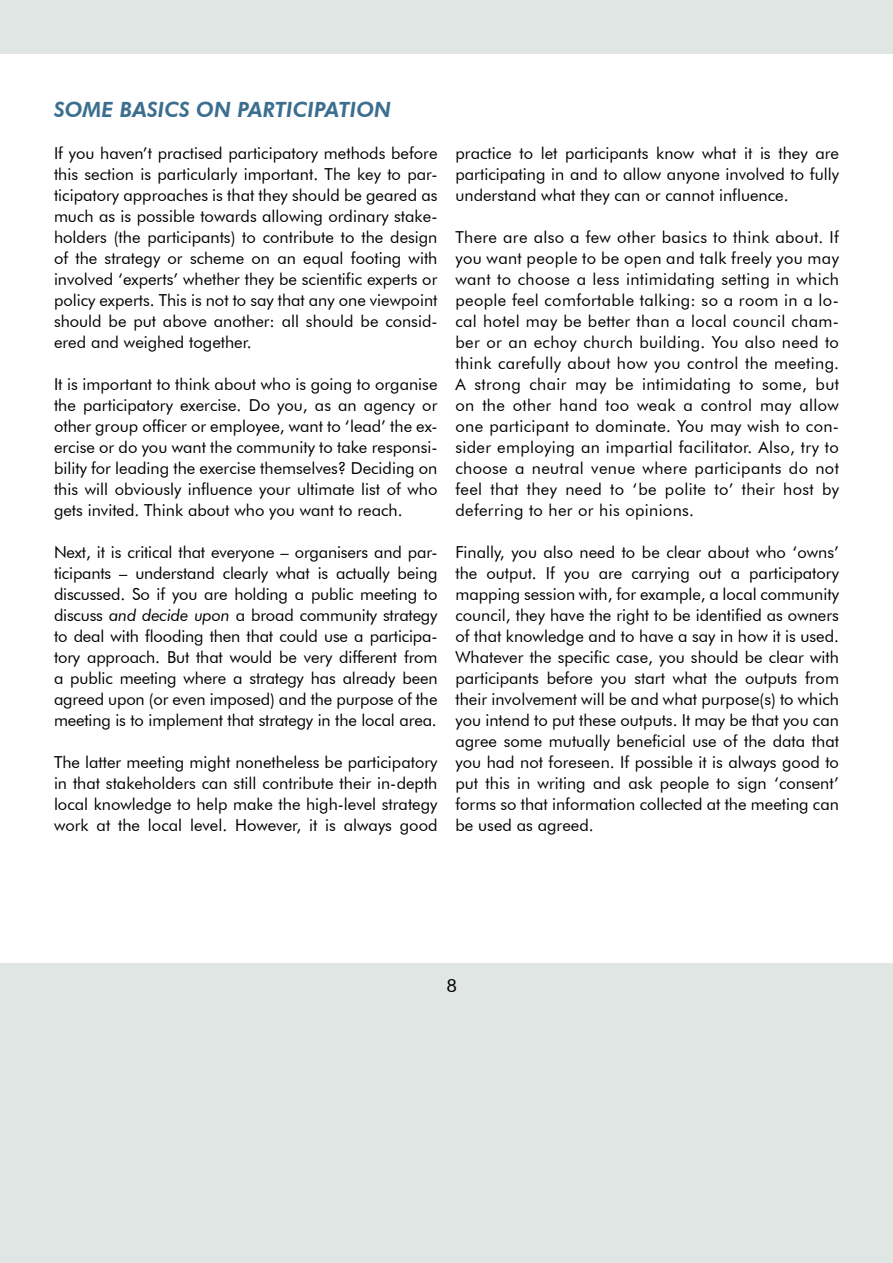
<style>
.page{position:relative;width:893px;height:1263px;background:#fff}
.page>*{position:absolute;margin:0;border:0;box-sizing:border-box;transform-origin:0 0}
.t1{font:italic 800 21px "Futura BT";color:#3b6e8f}
.t2{font:18px "Futura BT";color:#000}
.t3{font:16.5px/21px "Futura BT";color:#000;text-align:justify}
.s1{font-style:italic}
</style>
<div class="page">
<div style="left:0;top:0;width:893px;height:54px;background:#dfe6e3"></div>
<div style="left:0;top:963px;width:893px;height:300px;background:#dfe6e3"></div>
<p class="t1" style="left:54px;top:97px;width:339px">SOME BASICS ON PARTICIPATION</p>
<p class="t3" style="left:54px;top:143px;width:385px">If you haven’t practised participatory methods before this section is particularly important. The key to par&shy;ticipatory approaches is that they should be geared as much as is possible towards allowing ordinary stake&shy;holders (the participants) to contribute to the design of the strategy or scheme on an equal footing with involved ‘experts’ whether they be scientific experts or policy experts. This is not to say that any one viewpoint should be put above another: all should be consid&shy;ered and weighed together.</p>
<p class="t3" style="left:54px;top:374px;width:385px">It is important to think about who is going to organise the participatory exercise. Do you, as an agency or other group officer or employee, want to ‘lead’ the ex&shy;ercise or do you want the community to take responsi&shy;bility for leading the exercise themselves? Deciding on this will obviously influence your ultimate list of who gets invited. Think about who you want to reach.</p>
<p class="t3" style="left:54px;top:542px;width:385px">Next, it is critical that everyone – organisers and par&shy;ticipants – understand clearly what is actually being discussed. So if you are holding a public meeting to discuss <span class="s1">and decide upon</span> a broad community strategy to deal with flooding then that could use a participa&shy;tory approach. But that would be very different from a public meeting where a strategy has already been agreed upon (or even imposed) and the purpose of the meeting is to implement that strategy in the local area.</p>
<p class="t3" style="left:54px;top:752px;width:385px">The latter meeting might nonetheless be participatory in that stakeholders can still contribute their in-depth local knowledge to help make the high-level strategy work at the local level. However, it is always good</p>
<p class="t3" style="left:455px;top:143px;width:385px">practice to let participants know what it is they are participating in and to allow anyone involved to fully understand what they can or cannot influence.</p>
<p class="t3" style="left:455px;top:227px;width:385px">There are also a few other basics to think about. If you want people to be open and talk freely you may want to choose a less intimidating setting in which people feel comfortable talking: so a room in a lo&shy;cal hotel may be better than a local council cham&shy;ber or an echoy church building. You also need to think carefully about how you control the meeting.<br>A strong chair may be intimidating to some, but on the other hand too weak a control may allow one participant to dominate. You may wish to con&shy;sider employing an impartial facilitator. Also, try to choose a neutral venue where participants do not feel that they need to ‘be polite to’ their host by deferring to her or his opinions.</p>
<p class="t3" style="left:455px;top:542px;width:385px">Finally, you also need to be clear about who ‘owns’ the output. If you are carrying out a participatory mapping session with, for example, a local community council, they have the right to be identified as owners of that knowledge and to have a say in how it is used.<br>Whatever the specific case, you should be clear with participants before you start what the outputs from their involvement will be and what purpose(s) to which you intend to put these outputs. It may be that you can agree some mutually beneficial use of the data that you had not foreseen. If possible it is always good to put this in writing and ask people to sign ‘consent’ forms so that information collected at the meeting can be used as agreed.</p>
<p class="t2" style="left:446px;top:974px;width:12px">8</p>
</div>
